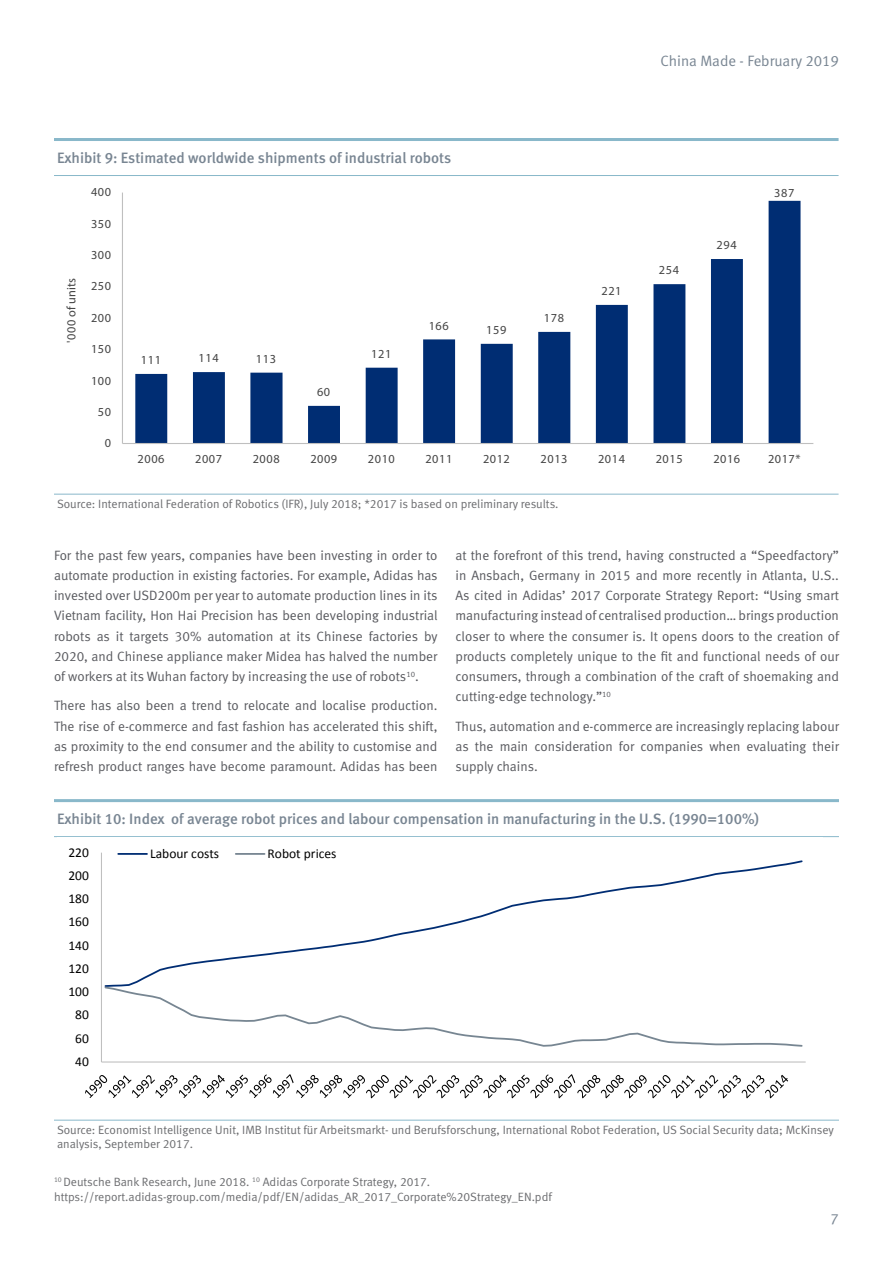
<style>
.page{position:relative;width:893px;height:1263px;background:#fff}
.page>*{position:absolute;margin:0;border:0;box-sizing:border-box;transform-origin:0 0}
.Chart_Subtitle{font:15px "Meta Medium LF";color:#788592}
.Header_Footer{font:15px "Meta Normal LF";color:#788592}
.t1{font:13.5px/20.2px "Meta Normal LF";color:#595a5f;text-align:justify}
.t2{font:13.5px "Calibri";color:#000}
.t3{font:12.3px "Myriad Pro";letter-spacing:.055em;color:#444}
.t4{font:12.3px "Myriad Pro";color:#444}
.Chart_Source{font:12px/13.5px "Meta Normal LF";color:#6c6d70}
</style>
<div class="page">
<hr style="left:54px;top:138px;width:784px;height:3px;background:#89b8ca">
<hr style="left:54px;top:175px;width:784px;height:1px;background:#89b8ca">
<hr style="left:54px;top:494px;width:784px;height:1px;background:#89b8ca">
<svg style="left:135px;top:201px;width:665px;height:242px"></svg>
<hr style="left:122px;top:193px;width:1px;height:250px;background:#bfbfbf">
<hr style="left:122px;top:443px;width:691px;height:1px;background:#bfbfbf">
<hr style="left:54px;top:799px;width:785px;height:3px;background:#89b8ca">
<hr style="left:54px;top:836px;width:785px;height:1px;background:#89b8ca">
<hr style="left:54px;top:1120px;width:785px;height:1px;background:#89b8ca">
<hr style="left:101px;top:853px;width:1px;height:209px;background:#bfbfbf">
<hr style="left:101px;top:1061px;width:705px;height:1px;background:#bfbfbf">
<svg style="left:110px;top:860px;width:693px;height:125px"></svg>
<svg style="left:104px;top:985px;width:699px;height:62px"></svg>
<svg style="left:85px;top:1074px;width:703px;height:24px"></svg>
<hr style="left:118px;top:853px;width:29px;height:2px;background:#002d73">
<hr style="left:236px;top:853px;width:29px;height:2px;background:#778692">
<p class="Chart_Subtitle" style="left:57px;top:149px;width:396px">Exhibit 9: Estimated worldwide shipments of industrial robots</p>
<p class="t3" style="left:91px;top:185px;width:22px">400</p>
<p class="t3" style="left:91px;top:216px;width:22px">350</p>
<p class="t4" style="left:64px;top:343px;width:66px;rotate:-90deg">'000 of units</p>
<p class="t3" style="left:91px;top:247px;width:22px">300</p>
<p class="t3" style="left:91px;top:279px;width:22px">250</p>
<p class="t3" style="left:91px;top:310px;width:22px">200</p>
<p class="t3" style="left:91px;top:341px;width:22px">150</p>
<p class="t3" style="left:91px;top:373px;width:22px">100</p>
<p class="t3" style="left:98px;top:404px;width:15px">50</p>
<p class="t3" style="left:105px;top:436px;width:8px">0</p>
<p class="t3" style="left:141px;top:352px;width:22px">111</p>
<p class="t3" style="left:198px;top:351px;width:22px">114</p>
<p class="t3" style="left:256px;top:351px;width:22px">113</p>
<p class="t3" style="left:317px;top:384px;width:15px">60</p>
<p class="t3" style="left:371px;top:346px;width:22px">121</p>
<p class="t3" style="left:429px;top:318px;width:22px">166</p>
<p class="t3" style="left:486px;top:322px;width:22px">159</p>
<p class="t3" style="left:544px;top:310px;width:22px">178</p>
<p class="t3" style="left:601px;top:283px;width:22px">221</p>
<p class="Header_Footer" style="left:660px;top:52px;width:180px">China Made - February 2019</p>
<p class="t3" style="left:659px;top:263px;width:22px">254</p>
<p class="t3" style="left:716px;top:238px;width:22px">294</p>
<p class="t3" style="left:774px;top:185px;width:22px">387</p>
<p class="t3" style="left:138px;top:451px;width:28px">2006</p>
<p class="t3" style="left:195px;top:451px;width:28px">2007</p>
<p class="t3" style="left:253px;top:451px;width:28px">2008</p>
<p class="t3" style="left:310px;top:451px;width:28px">2009</p>
<p class="t3" style="left:368px;top:451px;width:28px">2010</p>
<p class="t3" style="left:425px;top:451px;width:28px">2011</p>
<p class="t3" style="left:483px;top:451px;width:28px">2012</p>
<p class="t3" style="left:541px;top:451px;width:28px">2013</p>
<p class="t3" style="left:598px;top:451px;width:28px">2014</p>
<p class="t3" style="left:656px;top:451px;width:28px">2015</p>
<p class="t3" style="left:713px;top:451px;width:28px">2016</p>
<p class="t3" style="left:768px;top:451px;width:34px">2017*</p>
<p class="Chart_Source" style="left:57px;top:497px;width:503px">Source: International Federation of Robotics (IFR), July 2018; *2017 is based on preliminary results.</p>
<p class="t1" style="left:54px;top:545px;width:385px">For the past few years, companies have been investing in order to automate production in existing factories. For example, Adidas has invested over USD200m per year to automate production lines in its Vietnam facility, Hon Hai Precision has been developing industrial robots as it targets 30% automation at its Chinese factories by 2020, and Chinese appliance maker Midea has halved the number of workers at its Wuhan factory by increasing the use of robots<sup>10</sup>.</p>
<p class="t1" style="left:54px;top:695px;width:385px">There has also been a trend to relocate and localise production.<br>The rise of e-commerce and fast fashion has accelerated this shift, as proximity to the end consumer and the ability to customise and refresh product ranges have become paramount. Adidas has been</p>
<p class="t1" style="left:455px;top:545px;width:385px">at the forefront of this trend, having constructed a “Speedfactory” in Ansbach, Germany in 2015 and more recently in Atlanta, U.S..<br>As cited in Adidas’ 2017 Corporate Strategy Report: “Using smart manufacturing instead of centralised production… brings production closer to where the consumer is. It opens doors to the creation of products completely unique to the fit and functional needs of our consumers, through a combination of the craft of shoemaking and cutting-edge technology.”<sup>10</sup></p>
<p class="t1" style="left:455px;top:716px;width:385px">Thus, automation and e-commerce are increasingly replacing labour as the main consideration for companies when evaluating their supply chains.</p>
<p class="Chart_Subtitle" style="left:57px;top:810px;width:704px">Exhibit 10: Index of average robot prices and labour compensation in manufacturing in the U.S. (1990=100%)</p>
<p class="t2" style="left:68px;top:843px;width:22px">220</p>
<p class="t2" style="left:150px;top:845px;width:71px">Labour costs</p>
<p class="t2" style="left:268px;top:845px;width:70px">Robot prices</p>
<p class="t2" style="left:68px;top:867px;width:22px">200</p>
<p class="t2" style="left:68px;top:890px;width:22px">180</p>
<p class="t2" style="left:68px;top:913px;width:22px">160</p>
<p class="t2" style="left:68px;top:936px;width:22px">140</p>
<p class="t2" style="left:68px;top:960px;width:22px">120</p>
<p class="t2" style="left:68px;top:983px;width:22px">100</p>
<p class="t2" style="left:75px;top:1006px;width:15px">80</p>
<p class="t2" style="left:75px;top:1029px;width:15px">60</p>
<p class="t2" style="left:75px;top:1053px;width:15px">40</p>
<p class="Chart_Source" style="left:57px;top:1123px;width:778px">Source: Economist Intelligence Unit, IMB Institut für Arbeitsmarkt- und Berufsforschung, International Robot Federation, US Social Security data; McKinsey analysis, September 2017.</p>
<p class="Chart_Source" style="left:54px;top:1175px;width:378px"><sup>10</sup> Deutsche Bank Research, June 2018. <sup>10</sup> Adidas Corporate Strategy, 2017.</p>
<p class="Chart_Source" style="left:54px;top:1190px;width:499px">https://report.adidas-group.com/media/pdf/EN/adidas_AR_2017_Corporate%20Strategy_EN.pdf</p>
<p class="Header_Footer" style="left:831px;top:1210px;width:10px">7</p>
</div>
